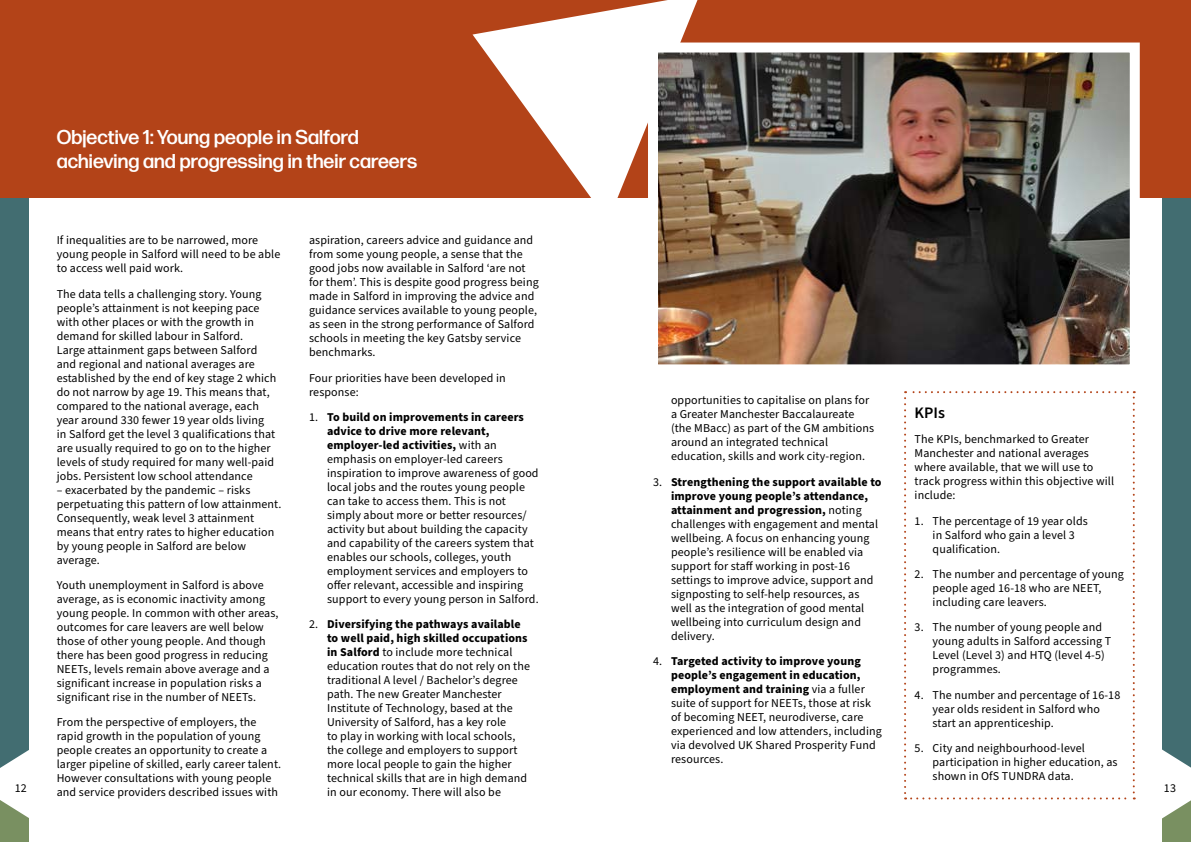
<style>
.page{position:relative;width:1191px;height:842px;background:#fff}
.page>*{position:absolute;margin:0;border:0;box-sizing:border-box;transform-origin:0 0}
.section_heads{font:500 20px/24px "Forma DJR Deck";letter-spacing:.005em;color:#fff}
.sub_heads{font:600 16px "Source Sans Pro";color:#000}
.body{font:12px/14px "Source Sans Pro";letter-spacing:.01em;color:#000}
.s1{font-weight:700}
</style>
<div class="page">
<div style="left:1162px;top:784px;width:29px;height:58px;background:#799061"></div>
<div style="left:1162px;top:0;width:29px;height:789px;background:#426d71"></div>
<svg style="left:1162px;top:749px;width:29px;height:70px"></svg>
<div style="left:0;top:788px;width:28px;height:54px;background:#799061"></div>
<div style="left:0;top:0;width:28px;height:780px;background:#426d71"></div>
<svg style="left:0;top:743px;width:29px;height:82px"></svg>
<div style="left:0;top:0;width:1191px;height:198px;background:#b34318"></div>
<svg style="left:904px;top:391px;width:230px;height:408px"></svg>
<svg style="left:472px;top:0;width:225px;height:198px;fill:#fff"></svg>
<img style="left:659px;top:54px;width:469px;height:309px">
<div style="left:648px;top:43px;width:491px;height:331px;border:10px solid #fff"></div>
<h2 class="section_heads" style="left:57px;top:125px;width:362px">Objective 1: Young people in Salford achieving and progressing in their careers</h2>
<p class="body" style="left:57px;top:234px;width:225px">If inequalities are to be narrowed, more young people in Salford will need to be able to access well paid work.</p>
<p class="body" style="left:57px;top:287px;width:221px">The data tells a challenging story. Young people’s attainment is not keeping pace with other places or with the growth in demand for skilled labour in Salford.<br>Large attainment gaps between Salford and regional and national averages are established by the end of key stage 2 which do not narrow by age 19. This means that, compared to the national average, each year around 330 fewer 19 year olds living in Salford get the level 3 qualifications that are usually required to go on to the higher levels of study required for many well-paid jobs. Persistent low school attendance</p>
<p class="body" style="left:57px;top:483px;width:226px">– exacerbated by the pandemic – risks perpetuating this pattern of low attainment.<br>Consequently, weak level 3 attainment means that entry rates to higher education by young people in Salford are below average.</p>
<p class="body" style="left:57px;top:578px;width:223px">Youth unemployment in Salford is above average, as is economic inactivity among young people. In common with other areas, outcomes for care leavers are well below those of other young people. And though there has been good progress in reducing NEETs, levels remain above average and a significant increase in population risks a significant rise in the number of NEETs.</p>
<p class="body" style="left:57px;top:716px;width:226px">From the perspective of employers, the rapid growth in the population of young people creates an opportunity to create a larger pipeline of skilled, early career talent.<br>However consultations with young people and service providers described issues with</p>
<p class="body" style="left:309px;top:234px;width:231px">aspiration, careers advice and guidance and from some young people, a sense that the good jobs now available in Salford ‘are not for them’. This is despite good progress being made in Salford in improving the advice and guidance services available to young people, as seen in the strong performance of Salford schools in meeting the key Gatsby service benchmarks.</p>
<p class="body" style="left:309px;top:371px;width:198px">Four priorities have been developed in response:</p>
<p class="body" style="left:327px;top:410px;width:213px;text-indent:-18px">1. <span class="s1">To build on improvements in careers advice to drive more relevant, employer-led activities,</span> with an emphasis on employer-led careers inspiration to improve awareness of good local jobs and the routes young people can take to access them. This is not simply about more or better resources/ activity but about building the capacity and capability of the careers system that enables our schools, colleges, youth employment services and employers to offer relevant, accessible and inspiring support to every young person in Salford.</p>
<p class="body" style="left:327px;top:618px;width:204px;text-indent:-18px">2. <span class="s1">Diversifying the pathways available to well paid, high skilled occupations in Salford</span> to include more technical education routes that do not rely on the traditional A level / Bachelor’s degree path. The new Greater Manchester Institute of Technology, based at the University of Salford, has a key role<br>to play in working with local schools, the college and employers to support more local people to gain the higher technical skills that are in high demand in our economy. There will also be</p>
<p class="body" style="left:671px;top:394px;width:205px">opportunities to capitalise on plans for a Greater Manchester Baccalaureate (the MBacc) as part of the GM ambitions around an integrated technical education, skills and work city-region.</p>
<p class="body" style="left:671px;top:475px;width:212px;text-indent:-18px">3. <span class="s1">Strengthening the support available to improve young people’s attendance, attainment and progression,</span> noting challenges with engagement and mental wellbeing. A focus on enhancing young people’s resilience will be enabled via support for staff working in post-16 settings to improve advice, support and signposting to self-help resources, as well as the integration of good mental wellbeing into curriculum design and delivery.</p>
<p class="body" style="left:671px;top:654px;width:212px;text-indent:-18px">4. <span class="s1">Targeted activity to improve young people’s engagement in education, employment and training</span> via a fuller suite of support for NEETs, those at risk of becoming NEET, neurodiverse, care experienced and low attenders, including via devolved UK Shared Prosperity Fund resources.</p>
<h3 class="sub_heads" style="left:914px;top:402px;width:32px">KPIs</h3>
<p class="body" style="left:914px;top:433px;width:201px">The KPIs, benchmarked to Greater<br>Manchester and national averages where available, that we will use to track progress within this objective will include:</p>
<p class="body" style="left:932px;top:514px;width:157px;text-indent:-18px">1. The percentage of 19 year olds in Salford who gain a level 3 qualification.</p>
<p class="body" style="left:932px;top:567px;width:193px;text-indent:-18px">2. The number and percentage of young people aged 16-18 who are NEET, including care leavers.</p>
<p class="body" style="left:932px;top:621px;width:180px;text-indent:-18px">3. The number of young people and young adults in Salford accessing T<br>Level (Level 3) and HTQ (level 4-5) programmes.</p>
<p class="body" style="left:932px;top:688px;width:189px;text-indent:-18px">4. The number and percentage of 16-18 year olds resident in Salford who start an apprenticeship.</p>
<p class="body" style="left:932px;top:741px;width:186px;text-indent:-18px">5. City and neighbourhood-level participation in higher education, as shown in OfS TUNDRA data.</p>
<p class="body" style="left:15px;top:781px;width:14px">12</p>
<p class="body" style="left:1164px;top:781px;width:14px">13</p>
</div>
